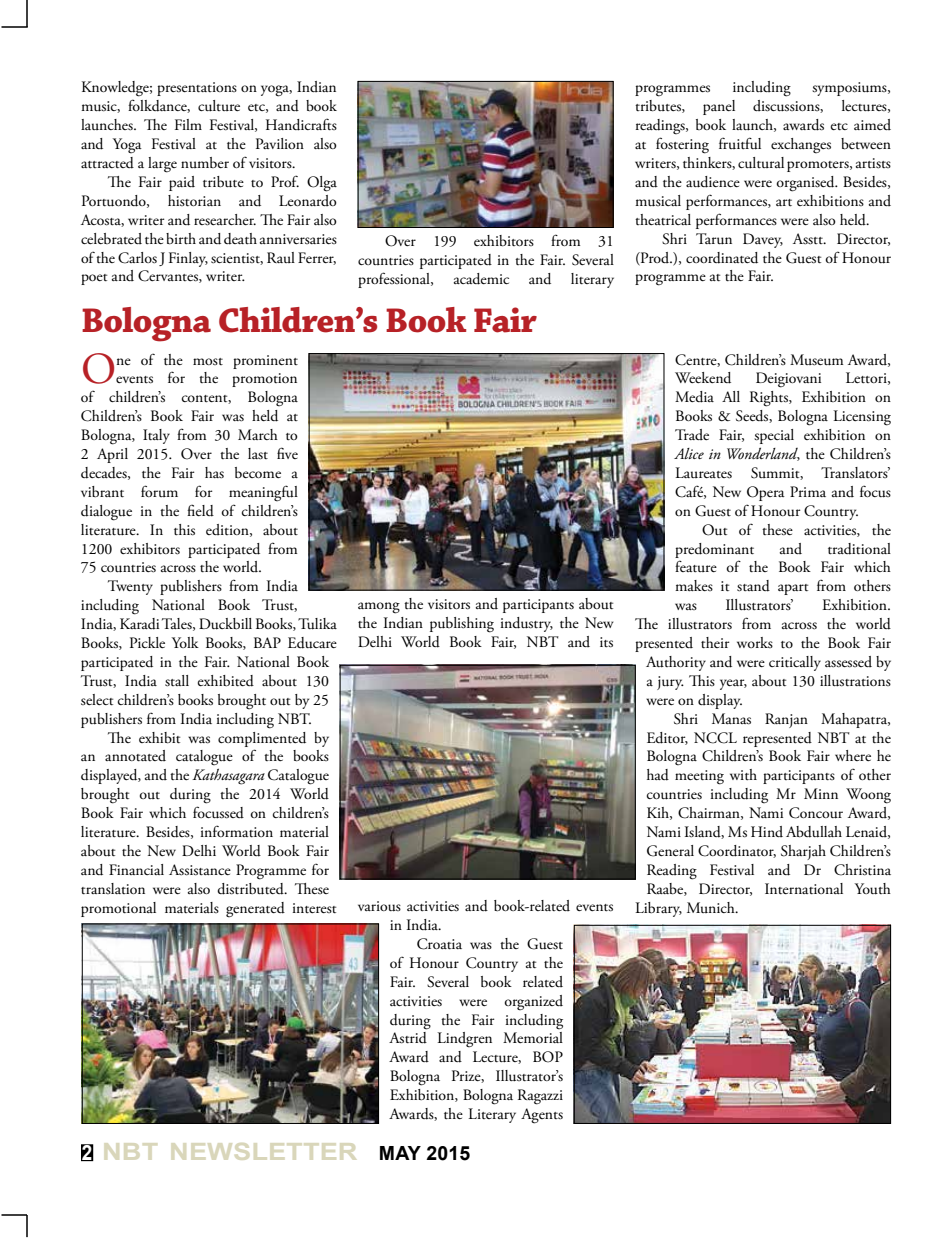
<style>
.page{position:relative;width:945px;height:1242px;background:#fff}
.page>*{position:absolute;margin:0;border:0;box-sizing:border-box;transform-origin:0 0}
.t1{font:44.25px "Adobe Garamond Pro";color:#b72126}
.t2{font:700 36px "Chaparral Pro";letter-spacing:-.02em;color:#b72126}
.t3{font:700 24px "Arial";color:#d9d6ba;scale:1.14 1}
.t4{font:15.75px/18.9px "Adobe Garamond Pro";color:#000;text-align:justify}
.s1{font-style:italic}
.s2{font-size:21px;color:#fff}
.s3{font-size:19.5px;color:#000}
</style>
<div class="page">
<hr style="left:26px;top:0;width:2px;height:27px;background:#000">
<hr style="left:1px;top:26px;width:27px;height:2px;background:#000">
<hr style="left:26px;top:1215px;width:2px;height:22px;background:#000">
<hr style="left:1px;top:1214px;width:26px;height:2px;background:#000">
<div style="left:82px;top:1146px;width:10px;height:14px;background:#000"></div>
<div style="left:81px;top:1144px;width:12px;height:17px;border:3px solid #000"></div>
<img style="left:360px;top:83px;width:252px;height:143px">
<div style="left:358px;top:81px;width:256px;height:147px;border:1px solid #000"></div>
<img style="left:576px;top:927px;width:313px;height:195px">
<div style="left:574px;top:925px;width:317px;height:199px;border:1px solid #000"></div>
<img style="left:84px;top:926px;width:293px;height:196px">
<div style="left:82px;top:924px;width:297px;height:200px;border:1px solid #000"></div>
<img style="left:342px;top:667px;width:292px;height:210px">
<div style="left:340px;top:665px;width:296px;height:214px;border:1px solid #000"></div>
<img style="left:311px;top:355px;width:351px;height:234px">
<div style="left:309px;top:353px;width:355px;height:238px;border:1px solid #000"></div>
<p class="t4" style="left:81px;top:79px;width:257px">Knowledge; presentations on yoga, Indian music, folkdance, culture etc, and book launches. The Film Festival, Handicrafts and Yoga Festival at the Pavilion also attracted a large number of visitors.</p>
<p class="t4" style="left:81px;top:173px;width:257px;text-indent:27px">The Fair paid tribute to Prof. Olga Portuondo, historian and Leonardo Acosta, writer and researcher. The Fair also celebrated the birth and death anniversaries of the Carlos J Finlay, scientist, Raul Ferrer, poet and Cervantes, writer.</p>
<p class="t4" style="left:358px;top:232px;width:257px;text-indent:27px">Over 199 exhibitors from 31 countries participated in the Fair. Several professional, academic and literary</p>
<h2 class="t2" style="left:81px;top:300px;width:457px">Bologna Children’s Book Fair</h2>
<h1 class="t1" style="left:81px;top:343px;width:37px">O</h1>
<p class="t4" style="left:116px;top:351px;width:183px">ne of the most prominent</p>
<p class="t4" style="left:116px;top:370px;width:183px">events for the promotion</p>
<p class="t4" style="left:81px;top:388px;width:218px">of children’s content, Bologna</p>
<p class="t4" style="left:81px;top:407px;width:218px">Children’s Book Fair was held at</p>
<p class="t4" style="left:81px;top:426px;width:218px">Bologna, Italy from 30 March to</p>
<p class="t4" style="left:81px;top:445px;width:218px">2 April 2015. Over the last five</p>
<p class="t4" style="left:81px;top:464px;width:218px">decades, the Fair has become a</p>
<p class="t4" style="left:81px;top:483px;width:218px">vibrant forum for meaningful</p>
<p class="t4" style="left:81px;top:502px;width:218px">dialogue in the field of children’s</p>
<p class="t4" style="left:81px;top:521px;width:218px">literature. In this edition, about</p>
<p class="t4" style="left:81px;top:540px;width:218px">1200 exhibitors participated from</p>
<p class="t4" style="left:81px;top:559px;width:183px">75 countries across the world.</p>
<p class="t4" style="left:108px;top:577px;width:191px">Twenty publishers from India</p>
<p class="t4" style="left:81px;top:596px;width:218px">including National Book Trust,</p>
<p class="t4" style="left:81px;top:615px;width:257px">India, Karadi Tales, Duckbill Books, Tulika</p>
<p class="t4" style="left:81px;top:634px;width:257px">Books, Pickle Yolk Books, BAP Educare</p>
<p class="t4" style="left:81px;top:653px;width:249px">participated in the Fair. National Book</p>
<p class="t4" style="left:81px;top:672px;width:249px">Trust, India stall exhibited about 130</p>
<p class="t4" style="left:81px;top:691px;width:250px">select children’s books brought out by 25</p>
<p class="t4" style="left:81px;top:710px;width:233px">publishers from India including NBT.</p>
<p class="t4" style="left:108px;top:729px;width:223px">The exhibit was complimented by</p>
<p class="t4" style="left:81px;top:748px;width:249px">an annotated catalogue of the books</p>
<p class="t4" style="left:81px;top:766px;width:249px">displayed, and the <span class="s1">Kathasagara</span> Catalogue</p>
<p class="t4" style="left:81px;top:785px;width:250px">brought out during the 2014 World</p>
<p class="t4" style="left:81px;top:804px;width:250px">Book Fair which focussed on children’s</p>
<p class="t4" style="left:81px;top:823px;width:249px">literature. Besides, information material</p>
<p class="t4" style="left:81px;top:842px;width:250px">about the New Delhi World Book Fair</p>
<p class="t4" style="left:81px;top:861px;width:249px">and Financial Assistance Programme for</p>
<p class="t4" style="left:81px;top:880px;width:250px">translation were also distributed. These</p>
<p class="t4" style="left:81px;top:899px;width:257px">promotional materials generated interest</p>
<p class="t4" style="left:358px;top:595px;width:257px">among the visitors and participants about the Indian publishing industry, the New Delhi World Book Fair, NBT and its</p>
<p class="t4" style="left:358px;top:897px;width:257px">various activities and book-related events</p>
<p class="t4" style="left:390px;top:916px;width:54px">in India.</p>
<p class="t4" style="left:417px;top:935px;width:148px">Croatia was the Guest</p>
<p class="t4" style="left:390px;top:954px;width:175px">of Honour Country at the</p>
<p class="t4" style="left:390px;top:973px;width:175px">Fair. Several book related</p>
<p class="t4" style="left:390px;top:992px;width:175px">activities were organized</p>
<p class="t4" style="left:390px;top:1011px;width:175px">during the Fair including</p>
<p class="t4" style="left:390px;top:1030px;width:175px">Astrid Lindgren Memorial</p>
<p class="t4" style="left:390px;top:1048px;width:175px">Award and Lecture, BOP</p>
<p class="t4" style="left:390px;top:1067px;width:175px">Bologna Prize, Illustrator’s</p>
<p class="t4" style="left:390px;top:1086px;width:175px">Exhibition, Bologna Ragazzi</p>
<p class="t4" style="left:390px;top:1105px;width:175px">Awards, the Literary Agents</p>
<h3 class="t3" style="left:82px;top:1136px;width:342px"><span class="s2">2</span> NBT NEWSLETTER <span class="s3">MAY 2015</span></h3>
<p class="t4" style="left:635px;top:79px;width:77px">programmes</p>
<p class="t4" style="left:733px;top:79px;width:59px">including</p>
<p class="t4" style="left:635px;top:79px;width:257px;text-indent:177px">symposiums, tributes, panel discussions, lectures, readings, book launch, awards etc aimed at fostering fruitful exchanges between writers, thinkers, cultural promoters, artists and the audience were organised. Besides, musical performances, art exhibitions and theatrical performances were also held.</p>
<p class="t4" style="left:635px;top:230px;width:257px;text-indent:27px">Shri Tarun Davey, Asstt. Director, (Prod.), coordinated the Guest of Honour programme at the Fair.</p>
<p class="t4" style="left:675px;top:351px;width:217px">Centre, Children’s Museum Award,<br>Weekend</p>
<p class="t4" style="left:675px;top:370px;width:217px;text-indent:170px">Lettori, Media All Rights, Exhibition on Books &amp; Seeds, Bologna Licensing Trade Fair, special exhibition on <span class="s1">Alice in Wonderland</span>, the Children’s Laureates Summit, Translators’ Café, New Opera Prima and focus on Guest of Honour Country.</p>
<p class="t4" style="left:675px;top:521px;width:217px;text-indent:27px">Out of these activities, the predominant</p>
<p class="t4" style="left:755px;top:370px;width:68px">Deigiovani</p>
<p class="t4" style="left:675px;top:540px;width:217px;text-indent:152px">traditional feature of the Book Fair which makes it stand apart from others was</p>
<p class="t4" style="left:780px;top:540px;width:24px">and</p>
<p class="t4" style="left:725px;top:596px;width:70px">Illustrators’</p>
<p class="t4" style="left:822px;top:596px;width:70px">Exhibition.</p>
<p class="t4" style="left:635px;top:615px;width:257px">The illustrators from across the world</p>
<p class="t4" style="left:635px;top:634px;width:257px">presented their works to the Book Fair</p>
<p class="t4" style="left:646px;top:653px;width:246px">Authority and were critically assessed by</p>
<p class="t4" style="left:646px;top:672px;width:246px">a jury. This year, about 130 illustrations</p>
<p class="t4" style="left:646px;top:691px;width:98px">were on display.</p>
<p class="t4" style="left:673px;top:710px;width:219px">Shri Manas Ranjan Mahapatra,</p>
<p class="t4" style="left:646px;top:729px;width:246px">Editor, NCCL represented NBT at the</p>
<p class="t4" style="left:646px;top:748px;width:246px">Bologna Children’s Book Fair where he</p>
<p class="t4" style="left:646px;top:766px;width:246px">had meeting with participants of other</p>
<p class="t4" style="left:646px;top:785px;width:246px">countries including Mr Minn Woong</p>
<p class="t4" style="left:646px;top:804px;width:246px">Kih, Chairman, Nami Concour Award,</p>
<p class="t4" style="left:646px;top:823px;width:246px">Nami Island, Ms Hind Abdullah Lenaid,</p>
<p class="t4" style="left:646px;top:842px;width:246px">General Coordinator, Sharjah Children’s</p>
<p class="t4" style="left:646px;top:861px;width:246px">Reading Festival and Dr Christina</p>
<p class="t4" style="left:646px;top:880px;width:246px">Raabe, Director, International Youth</p>
<p class="t4" style="left:635px;top:899px;width:105px">Library, Munich.</p>
</div>
